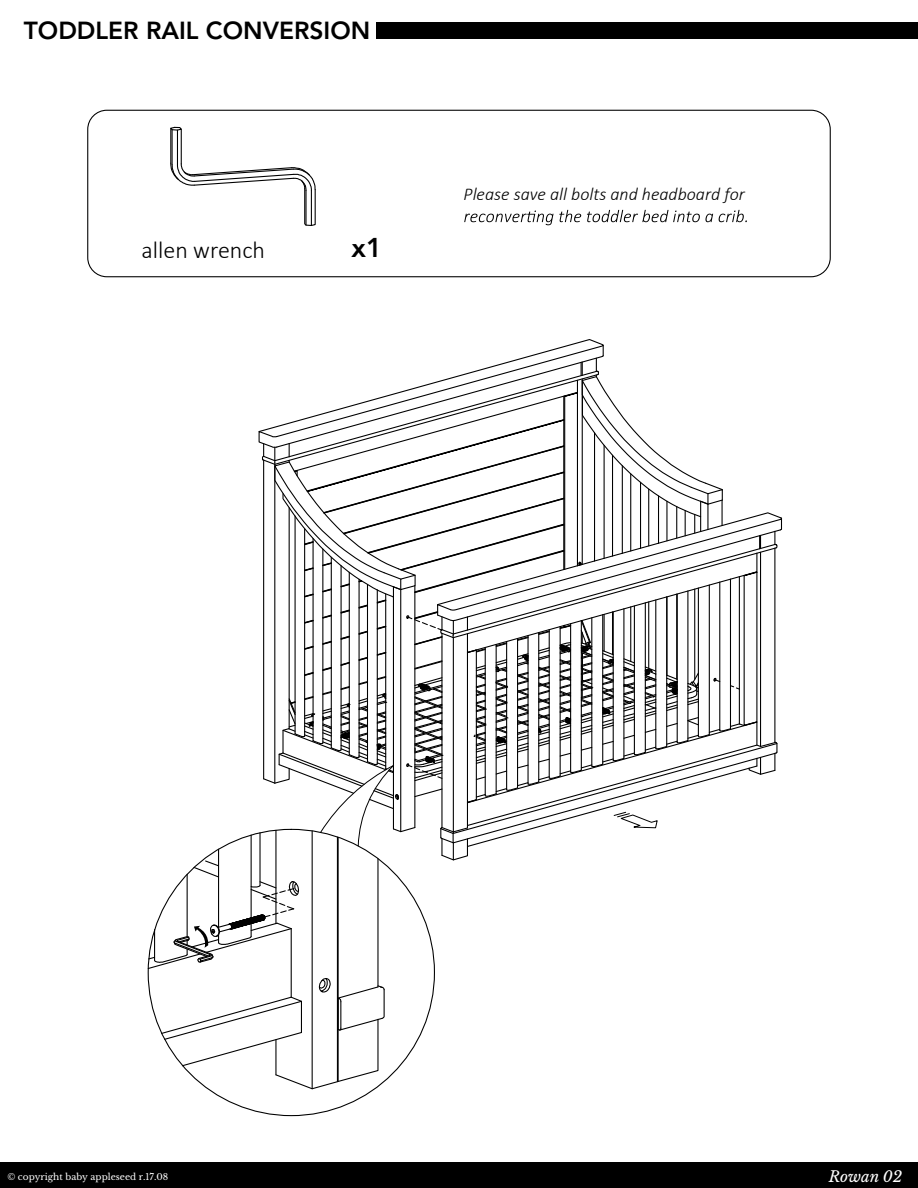
<style>
.page{position:relative;width:918px;height:1188px;background:#fff}
.page>*{position:absolute;margin:0;border:0;box-sizing:border-box;transform-origin:0 0}
.t1{font:800 27px "Avenir LT Std";color:#000}
.t2{font:800 24.6px "Avenir LT Std";color:#000}
.t3{font:300 24px "Calibri";color:#000}
.t4{font:italic 300 18px "Calibri";color:#000}
.t5{font:italic 15.15px "Libre Baskerville";color:#fff}
.t6{font:9px "Libre Baskerville";color:#fff}
</style>
<div class="page">
<div style="left:1px;top:1163px;width:917px;height:25px;background:#000"></div>
<div style="left:376px;top:22px;width:542px;height:16px;background:#000"></div>
<svg style="left:170px;top:126px;width:12px;height:5px"></svg>
<hr style="left:177px;top:130px;width:1px;height:35px;background:#000">
<hr style="left:172px;top:130px;width:1px;height:35px;background:#000">
<hr style="left:181px;top:129px;width:1px;height:35px;background:#000">
<hr style="left:170px;top:128px;width:1px;height:35px;background:#000">
<svg style="left:170px;top:162px;width:146px;height:64px"></svg>
<div style="left:87px;top:110px;width:744px;height:167px;border:1px solid #000;border-radius:19px"></div>
<svg style="left:464px;top:210px;width:283px;height:15px"></svg>
<svg style="left:147px;top:339px;width:636px;height:751px"></svg>
<h2 class="t2" style="left:24px;top:16px;width:348px">TODDLER RAIL CONVERSION</h2>
<h3 class="t3" style="left:142px;top:235px;width:125px">allen wrench</h3>
<h1 class="t1" style="left:352px;top:232px;width:32px">x1</h1>
<p class="t4" style="left:464px;top:183px;width:283px">Please save all bolts and headboard for</p>
<p class="t5" style="left:883px;top:1167px;width:21px">02</p>
<p class="t6" style="left:7px;top:1171px;width:162px">© copyright baby appleseed r.17.08</p>
<p class="t5" style="left:829px;top:1167px;width:72px">Rowan03</p>
</div>
